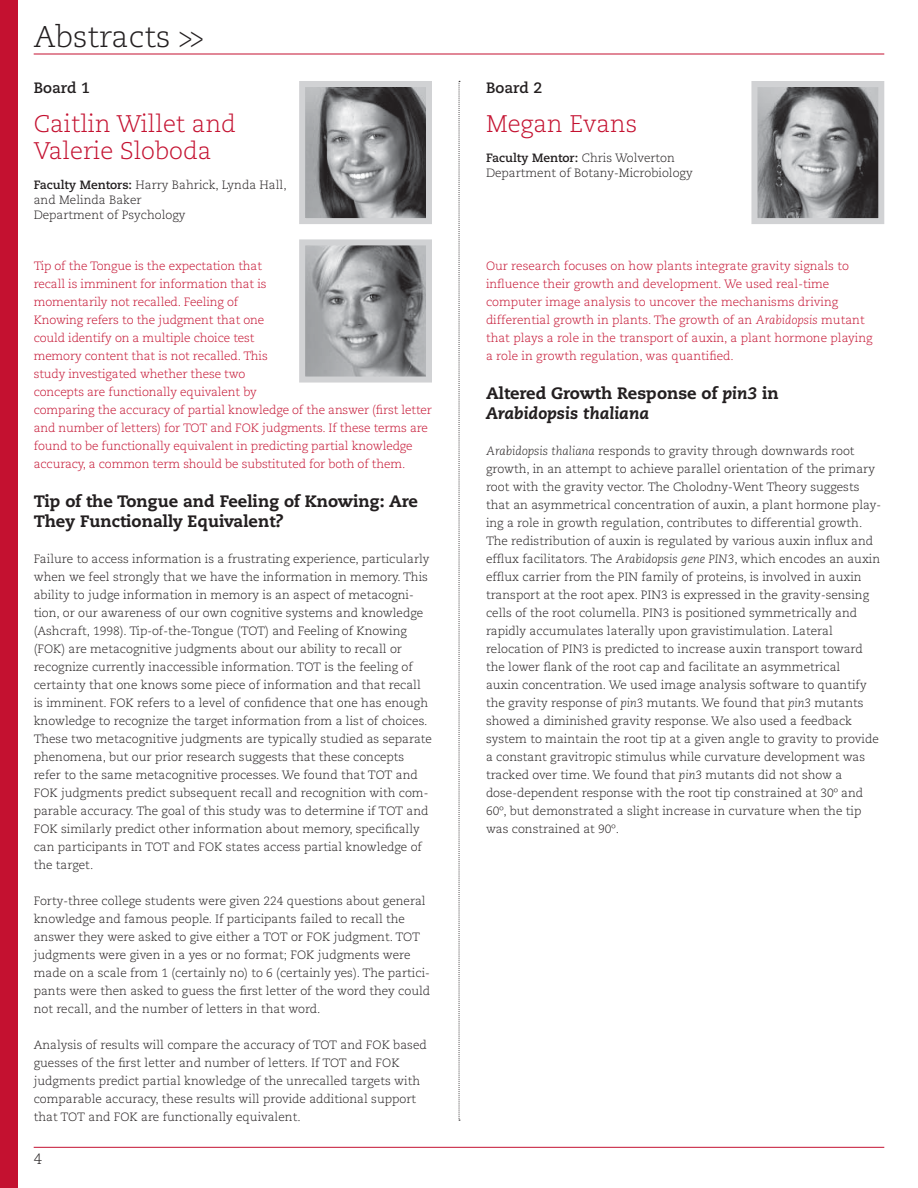
<style>
.page{position:relative;width:918px;height:1188px;background:#fff}
.page>*{position:absolute;margin:0;border:0;box-sizing:border-box;transform-origin:0 0}
.t1{font:300 30px "Caecilia LT Std";color:#231f20}
.t2{font:300 24px/27px "Caecilia LT Std";color:#c41130}
.t3{font:800 16.5px/19.5px "Caecilia LT Std";color:#231f20}
.t4{font:700 15px "Caecilia LT Std";color:#231f20}
.t5{font:300 15px "Caecilia LT Std";color:#231f20}
.t6{font:300 12px/18px "Caecilia LT Std";color:#231f20}
.t7{font:300 12px/18px "Caecilia LT Std";letter-spacing:-.01em;color:#c41130}
.s1{font-weight:700}
.s2{font-style:italic}
</style>
<div class="page">
<div style="left:0;top:0;width:17px;height:1188px;background:#c41130"></div>
<hr style="left:34px;top:54px;width:850px;height:1px;background:#c41130">
<hr style="left:34px;top:1147px;width:850px;height:1px;background:#c41130">
<img style="left:306px;top:88px;width:119px;height:129px">
<div style="left:299px;top:81px;width:133px;height:143px;border:6px solid #d1d2d4"></div>
<img style="left:306px;top:246px;width:119px;height:130px">
<div style="left:299px;top:239px;width:133px;height:144px;border:6px solid #d1d2d4"></div>
<img style="left:758px;top:88px;width:119px;height:129px">
<div style="left:751px;top:81px;width:133px;height:143px;border:6px solid #d1d2d4"></div>
<svg style="left:459px;top:81px;width:1px;height:1040px"></svg>
<h1 class="t1" style="left:34px;top:21px;width:171px">Abstracts &gt;&gt;</h1>
<p class="t4" style="left:34px;top:80px;width:58px">Board 1</p>
<h2 class="t2" style="left:34px;top:111px;width:204px">Caitlin Willet and<br>Valerie Sloboda</h2>
<p class="t6" style="left:34px;top:177px;width:255px;line-height:15px"><span class="s1">Faculty Mentors:</span> Harry Bahrick, Lynda Hall, and Melinda Baker<br>Department of Psychology</p>
<p class="t7" style="left:34px;top:258px;width:400px">Tip of the Tongue is the expectation that<br>recall is imminent for information that is<br>momentarily not recalled. Feeling of<br>Knowing refers to the judgment that one<br>could identify on a multiple choice test<br>memory content that is not recalled. This<br>study investigated whether these two<br>concepts are functionally equivalent by<br>comparing the accuracy of partial knowledge of the answer (first letter and number of letters) for TOT and FOK judgments. If these terms are found to be functionally equivalent in predicting partial knowledge accuracy, a common term should be substituted for both of them.</p>
<h3 class="t3" style="left:34px;top:493px;width:386px">Tip of the Tongue and Feeling of Knowing: Are<br>They Functionally Equivalent?</h3>
<p class="t6" style="left:34px;top:550px;width:400px">Failure to access information is a frustrating experience, particularly when we feel strongly that we have the information in memory. This ability to judge information in memory is an aspect of metacogni&shy;tion, or our awareness of our own cognitive systems and knowledge (Ashcraft, 1998). Tip-of-the-Tongue (TOT) and Feeling of Knowing (FOK) are metacognitive judgments about our ability to recall or recognize currently inaccessible information. TOT is the feeling of certainty that one knows some piece of information and that recall is imminent. FOK refers to a level of confidence that one has enough knowledge to recognize the target information from a list of choices.<br>These two metacognitive judgments are typically studied as separate phenomena, but our prior research suggests that these concepts refer to the same metacognitive processes. We found that TOT and FOK judgments predict subsequent recall and recognition with com&shy;parable accuracy. The goal of this study was to determine if TOT and FOK similarly predict other information about memory, specifically can participants in TOT and FOK states access partial knowledge of the target.</p>
<p class="t6" style="left:34px;top:892px;width:398px">Forty-three college students were given 224 questions about general knowledge and famous people. If participants failed to recall the answer they were asked to give either a TOT or FOK judgment. TOT judgments were given in a yes or no format; FOK judgments were made on a scale from 1 (certainly no) to 6 (certainly yes). The partici&shy;pants were then asked to guess the first letter of the word they could not recall, and the number of letters in that word.</p>
<p class="t6" style="left:34px;top:1036px;width:395px">Analysis of results will compare the accuracy of TOT and FOK based guesses of the first letter and number of letters. If TOT and FOK judgments predict partial knowledge of the unrecalled targets with comparable accuracy, these results will provide additional support that TOT and FOK are functionally equivalent.</p>
<p class="t5" style="left:34px;top:1152px;width:10px">4</p>
<p class="t4" style="left:486px;top:80px;width:58px">Board 2</p>
<h2 class="t2" style="left:486px;top:111px;width:153px">Megan Evans</h2>
<p class="t6" style="left:486px;top:150px;width:208px;line-height:15px"><span class="s1">Faculty Mentor:</span> Chris Wolverton<br>Department of Botany-Microbiology</p>
<p class="t7" style="left:486px;top:258px;width:388px">Our research focuses on how plants integrate gravity signals to influence their growth and development. We used real-time computer image analysis to uncover the mechanisms driving differential growth in plants. The growth of an <span class="s2">Arabidopsis</span> mutant that plays a role in the transport of auxin, a plant hormone playing a role in growth regulation, was quantified.</p>
<h3 class="t3" style="left:486px;top:385px;width:294px">Altered Growth Response of <span class="s2">pin3</span> in<br><span class="s2">Arabidopsis thaliana</span></h3>
<p class="t6" style="left:486px;top:442px;width:397px"><span class="s2">Arabidopsis thaliana</span> responds to gravity through downwards root growth, in an attempt to achieve parallel orientation of the primary root with the gravity vector. The Cholodny-Went Theory suggests that an asymmetrical concentration of auxin, a plant hormone play&shy;ing a role in growth regulation, contributes to differential growth.<br>The redistribution of auxin is regulated by various auxin influx and efflux facilitators. The <span class="s2">Arabidopsis gene PIN3</span>, which encodes an auxin efflux carrier from the PIN family of proteins, is involved in auxin transport at the root apex. PIN3 is expressed in the gravity-sensing cells of the root columella. PIN3 is positioned symmetrically and rapidly accumulates laterally upon gravistimulation. Lateral relocation of PIN3 is predicted to increase auxin transport toward the lower flank of the root cap and facilitate an asymmetrical<br>auxin concentration. We used image analysis software to quantify the gravity response of <span class="s2">pin3</span> mutants. We found that <span class="s2">pin3</span> mutants showed a diminished gravity response. We also used a feedback system to maintain the root tip at a given angle to gravity to provide a constant gravitropic stimulus while curvature development was tracked over time. We found that <span class="s2">pin3</span> mutants did not show a dose-dependent response with the root tip constrained at 30º and 60º, but demonstrated a slight increase in curvature when the tip was constrained at 90º.</p>
</div>
